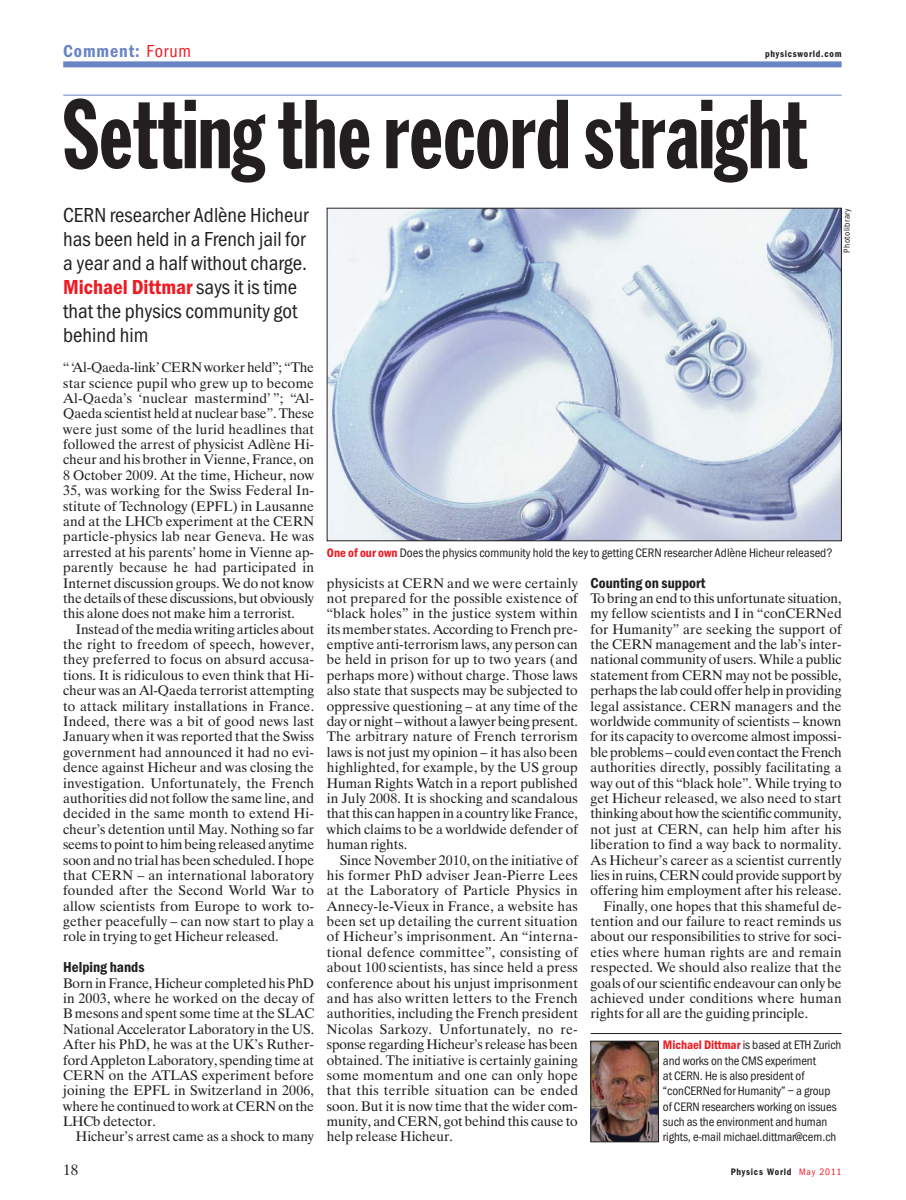
<style>
.page{position:relative;width:906px;height:1200px;background:#fff}
.page>*{position:absolute;margin:0;border:0;box-sizing:border-box;transform-origin:0 0}
.t1{font:96px "Franklin Gothic Extra Cond";color:#231f20}
.t2{font:21px/24px "Franklin Got Cd Io P";color:#231f20}
.t3{font:600 18px "Franklin Got Cd Io P";letter-spacing:.05em;color:#6985c3}
.t4{font:600 15px "Franklin Got Cd Io P";color:#231f20}
.t5{font:15px "Dutch 801 BT";color:#231f20}
.t6{font:13.8px/15.3px "Dutch 801 BT";color:#231f20;text-align:justify}
.t7{font:12.75px/15.5px "Franklin Got Cd Io P";letter-spacing:-.005em;color:#231f20}
.t8{font:600 9.75px "Franklin Got Cd Io P";letter-spacing:.075em;color:#231f20}
.t9{font:9px "Franklin Got Cd Io P";letter-spacing:.05em;color:#231f20}
.s1{font-weight:400;color:#ed1c24}
.s2{font-weight:600;color:#ed1c24}
</style>
<div class="page">
<img style="left:329px;top:210px;width:510px;height:329px">
<svg style="left:590px;top:1033px;width:252px;height:108px"></svg>
<hr style="left:63px;top:95px;width:778px;height:1px;background:#6985c3">
<div style="left:63px;top:61px;width:778px;height:6px;background:#6985c3"></div>
<h3 class="t3" style="left:63px;top:44px;width:129px">Comment: <span class="s1">Forum</span></h3>
<p class="t8" style="left:765px;top:50px;width:78px">physicsworld.com</p>
<h1 class="t1" style="left:63px;top:100px;width:745px">Setting the record straight</h1>
<h2 class="t2" style="left:63px;top:205px;width:247px">CERN researcher Adlène Hicheur has been held in a French jail for a year and a half without charge.<br><span class="s2">Michael Dittmar</span> says it is time that the physics community got behind him</h2>
<p class="t9" style="left:843px;top:252px;width:46px;rotate:-90deg">Photolibrary</p>
<p class="t6" style="left:63px;top:361px;width:252px">“ ‘Al-Qaeda-link’ CERN worker held”; “The star science pupil who grew up to become Al-Qaeda’s ‘nuclear mastermind’ ”; “Al-Qaeda scientist held at nuclear base”. These were just some of the lurid headlines that followed the arrest of physicist Adlène Hi&shy;cheur and his brother in Vienne, France, on 8 October 2009. At the time, Hicheur, now 35, was working for the Swiss Federal In&shy;stitute of Technology (EPFL) in Lausanne and at the LHCb experiment at the CERN particle-physics lab near Geneva. He was arrested at his parents’ home in Vienne ap&shy;parently because he had participated in Internet discussion groups. We do not know the details of these discussions, but obviously this alone does not make him a terrorist.</p>
<p class="t6" style="left:63px;top:622px;width:252px;text-indent:13px">Instead of the media writing articles about the right to freedom of speech, however, they preferred to focus on absurd accusa&shy;tions. It is ridiculous to even think that Hi&shy;cheur was an Al-Qaeda terrorist attempting to attack military installations in France.<br>Indeed, there was a bit of good news last January when it was reported that the Swiss government had announced it had no evi&shy;dence against Hicheur and was closing the investigation. Unfortunately, the French authorities did not follow the same line, and decided in the same month to extend Hi&shy;cheur’s detention until May. Nothing so far seems to point to him being released anytime soon and no trial has been scheduled. I hope that CERN – an international laboratory founded after the Second World War to allow scientists from Europe to work to&shy;gether peacefully – can now start to play a role in trying to get Hicheur released.</p>
<p class="t4" style="left:63px;top:961px;width:83px">Helping hands</p>
<p class="t6" style="left:63px;top:976px;width:252px">Born in France, Hicheur completed his PhD in 2003, where he worked on the decay of B mesons and spent some time at the SLAC National Accelerator Laboratory in the US.<br>After his PhD, he was at the UK’s Ruther&shy;ford Appleton Laboratory, spending time at CERN on the ATLAS experiment before joining the EPFL in Switzerland in 2006, where he continued to work at CERN on the LHCb detector.</p>
<p class="t6" style="left:76px;top:1130px;width:240px">Hicheur’s arrest came as a shock to many</p>
<p class="t7" style="left:327px;top:546px;width:507px"><span class="s2">One of our own</span> Does the physics community hold the key to getting CERN researcher Adlène Hicheur released?</p>
<p class="t6" style="left:327px;top:576px;width:252px">physicists at CERN and we were certainly not prepared for the possible existence of “black holes” in the justice system within its member states. According to French pre&shy;emptive anti-terrorism laws, any person can be held in prison for up to two years (and perhaps more) without charge. Those laws also state that suspects may be subjected to oppressive questioning – at any time of the day or night – without a lawyer being present.<br>The arbitrary nature of French terrorism laws is not just my opinion – it has also been highlighted, for example, by the US group Human Rights Watch in a report published in July 2008. It is shocking and scandalous that this can happen in a country like France, which claims to be a worldwide defender of human rights.</p>
<p class="t6" style="left:327px;top:853px;width:252px;text-indent:13px">Since November 2010, on the initiative of his former PhD adviser Jean-Pierre Lees at the Laboratory of Particle Physics in Annecy-le-Vieux in France, a website has been set up detailing the current situation of Hicheur’s imprisonment. An “interna&shy;tional defence committee”, consisting of about 100 scientists, has since held a press conference about his unjust imprisonment and has also written letters to the French authorities, including the French president Nicolas Sarkozy. Unfortunately, no re&shy;sponse regarding Hicheur’s release has been obtained. The initiative is certainly gaining some momentum and one can only hope that this terrible situation can be ended soon. But it is now time that the wider com&shy;munity, and CERN, got behind this cause to help release Hicheur.</p>
<p class="t4" style="left:590px;top:576px;width:116px">Counting on support</p>
<p class="t6" style="left:590px;top:591px;width:252px">To bring an end to this unfortunate situation,</p>
<p class="t6" style="left:590px;top:607px;width:252px">my fellow scientists and I in “conCERNed</p>
<p class="t6" style="left:590px;top:622px;width:252px">for Humanity” are seeking the support of</p>
<p class="t6" style="left:590px;top:638px;width:252px">the CERN management and the lab’s inter-</p>
<p class="t6" style="left:590px;top:653px;width:252px">national community of users. While a public</p>
<p class="t6" style="left:590px;top:668px;width:252px">statement from CERN may not be possible,</p>
<p class="t6" style="left:590px;top:684px;width:252px">perhaps the lab could offer help in providing</p>
<p class="t6" style="left:590px;top:699px;width:252px">legal assistance. CERN managers and the</p>
<p class="t6" style="left:590px;top:714px;width:252px">worldwide community of scientists – known</p>
<p class="t6" style="left:590px;top:730px;width:252px">for its capacity to overcome almost impossi-</p>
<p class="t6" style="left:590px;top:745px;width:252px">ble problems – could even contact the French</p>
<p class="t6" style="left:590px;top:761px;width:252px">authorities directly, possibly facilitating a</p>
<p class="t6" style="left:590px;top:776px;width:252px">way out of this “black hole”. While trying to</p>
<p class="t6" style="left:590px;top:791px;width:252px">get Hicheur released, we also need to start</p>
<p class="t6" style="left:590px;top:807px;width:252px">thinking about how the scientific community,</p>
<p class="t6" style="left:590px;top:822px;width:252px">not just at CERN, can help him after his</p>
<p class="t6" style="left:590px;top:837px;width:252px">liberation to find a way back to normality.</p>
<p class="t6" style="left:590px;top:853px;width:252px">As Hicheur’s career as a scientist currently</p>
<p class="t6" style="left:590px;top:868px;width:252px">lies in ruins, CERN could provide support by</p>
<p class="t6" style="left:590px;top:884px;width:252px">offering him employment after his release.</p>
<p class="t6" style="left:603px;top:899px;width:240px">Finally, one hopes that this shameful de-</p>
<p class="t6" style="left:590px;top:914px;width:252px">tention and our failure to react reminds us</p>
<p class="t6" style="left:590px;top:930px;width:252px">about our responsibilities to strive for soci-</p>
<p class="t6" style="left:590px;top:945px;width:252px">eties where human rights are and remain</p>
<p class="t6" style="left:590px;top:960px;width:252px">respected. We should also realize that the</p>
<p class="t6" style="left:590px;top:976px;width:252px">goals of our scientific endeavour can only be</p>
<p class="t6" style="left:590px;top:991px;width:252px">achieved under conditions where human</p>
<p class="t6" style="left:590px;top:1007px;width:219px">rights for all are the guiding principle.</p>
<p class="t7" style="left:663px;top:1038px;width:180px"><span class="s2">Michael Dittmar</span> is based at ETH Zurich and works on the CMS experiment<br>at CERN. He is also president of “conCERNed for Humanity” – a group of CERN researchers working on issues such as the environment and human rights, e-mail michael.dittmar@cern.ch</p>
<p class="t5" style="left:63px;top:1163px;width:16px">18</p>
<p class="t8" style="left:731px;top:1167px;width:112px">Physics World <span class="s1">May 2011</span></p>
</div>
